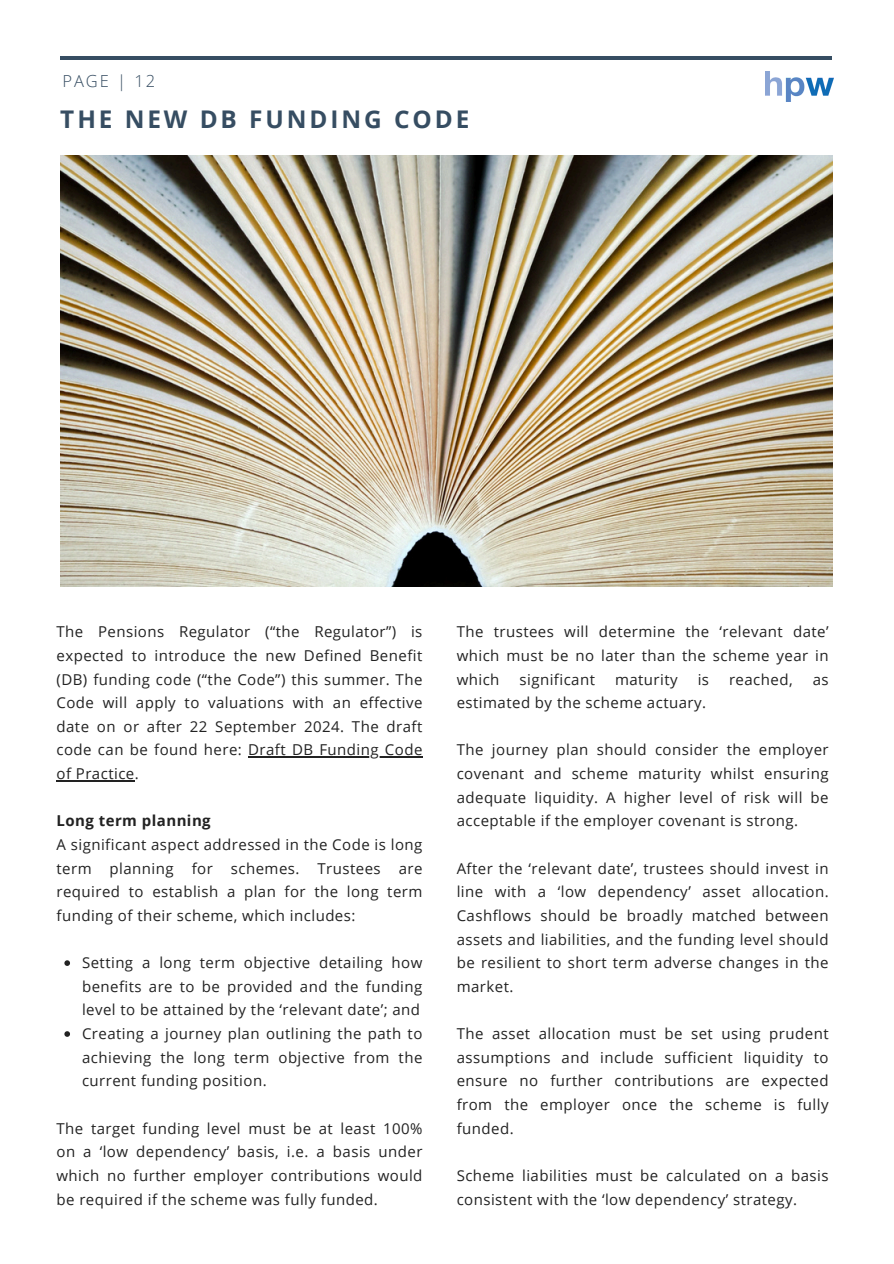
<style>
.page{position:relative;width:894px;height:1264px;background:#fff}
.page>*{position:absolute;margin:0;border:0;box-sizing:border-box;transform-origin:0 0}
.t1{font:700 24.3px "Open Sans";letter-spacing:.12em;color:#364d62}
.t2{font:300 16.5px "Open Sans";letter-spacing:.12em;color:#364d62}
.t3{font:15px/23.7px "Open Sans";letter-spacing:.03em;color:#222;text-align:justify}
.s1{font-weight:700}
</style>
<div class="page">
<hr style="left:61px;top:56px;width:770px;height:4px;background:#364d62">
<img style="left:765px;top:71px;width:67px;height:31px">
<img style="left:61px;top:156px;width:771px;height:430px">
<hr style="left:248px;top:756px;width:175px;height:1px;background:#222">
<hr style="left:56px;top:780px;width:79px;height:1px;background:#222">
<svg style="left:64px;top:960px;width:6px;height:5px"></svg>
<svg style="left:64px;top:1031px;width:6px;height:5px"></svg>
<p class="t2" style="left:62px;top:69px;width:94px">PAGE | 12</p>
<p class="t1" style="left:60px;top:102px;width:410px">THE NEW DB FUNDING CODE</p>
<h1 class="t3" style="left:56px;top:619px;width:367px">The Pensions Regulator (“the Regulator”) is expected to introduce the new Defined Benefit (DB) funding code (“the Code”) this summer. The Code will apply to valuations with an effective date on or after 22 September 2024. The draft code can be found here: Draft DB Funding Code</h1>
<p class="t3" style="left:56px;top:761px;width:84px">of Practice.</p>
<p class="t3" style="left:56px;top:808px;width:367px;text-align:left"><span class="s1">Long term planning<br></span>A significant aspect addressed in the Code is long term planning for schemes. Trustees are required to establish a plan for the long term funding of their scheme, which includes:</p>
<p class="t3" style="left:82px;top:950px;width:342px">Setting a long term objective detailing how</p>
<p class="t3" style="left:82px;top:974px;width:342px;text-align:left">benefits are to be provided and the funding level to be attained by the ‘relevant date’; and<br>Creating a journey plan outlining the path to</p>
<p class="t3" style="left:82px;top:1045px;width:342px">achieving the long term objective from the current funding position.</p>
<p class="t3" style="left:56px;top:1115px;width:367px">The target funding level must be at least 100%</p>
<p class="t3" style="left:56px;top:1139px;width:367px">on a ‘low dependency’ basis, i.e. a basis under which no further employer contributions would be required if the scheme was fully funded.</p>
<p class="t3" style="left:456px;top:619px;width:373px">The trustees will determine the ‘relevant date’ which must be no later than the scheme year in which</p>
<p class="t3" style="left:519px;top:667px;width:77px">significant</p>
<p class="t3" style="left:614px;top:667px;width:64px">maturity</p>
<p class="t3" style="left:697px;top:667px;width:13px">is</p>
<p class="t3" style="left:728px;top:667px;width:65px">reached,</p>
<p class="t3" style="left:812px;top:667px;width:17px">as</p>
<p class="t3" style="left:456px;top:690px;width:251px">estimated by the scheme actuary.</p>
<p class="t3" style="left:456px;top:737px;width:373px">The journey plan should consider the employer covenant and scheme maturity whilst ensuring adequate liquidity. A higher level of risk will be acceptable if the employer covenant is strong.</p>
<p class="t3" style="left:456px;top:856px;width:373px">After the ‘relevant date’, trustees should invest in line with a ‘low dependency’ asset allocation.<br>Cashflows should be broadly matched between assets and liabilities, and the funding level should be resilient to short term adverse changes in the market.</p>
<p class="t3" style="left:456px;top:1021px;width:373px">The asset allocation must be set using prudent assumptions and include sufficient liquidity to ensure no further contributions are expected from the employer once the scheme is fully funded.</p>
<p class="t3" style="left:456px;top:1163px;width:373px">Scheme liabilities must be calculated on a basis consistent with the ‘low dependency’ strategy.</p>
</div>
